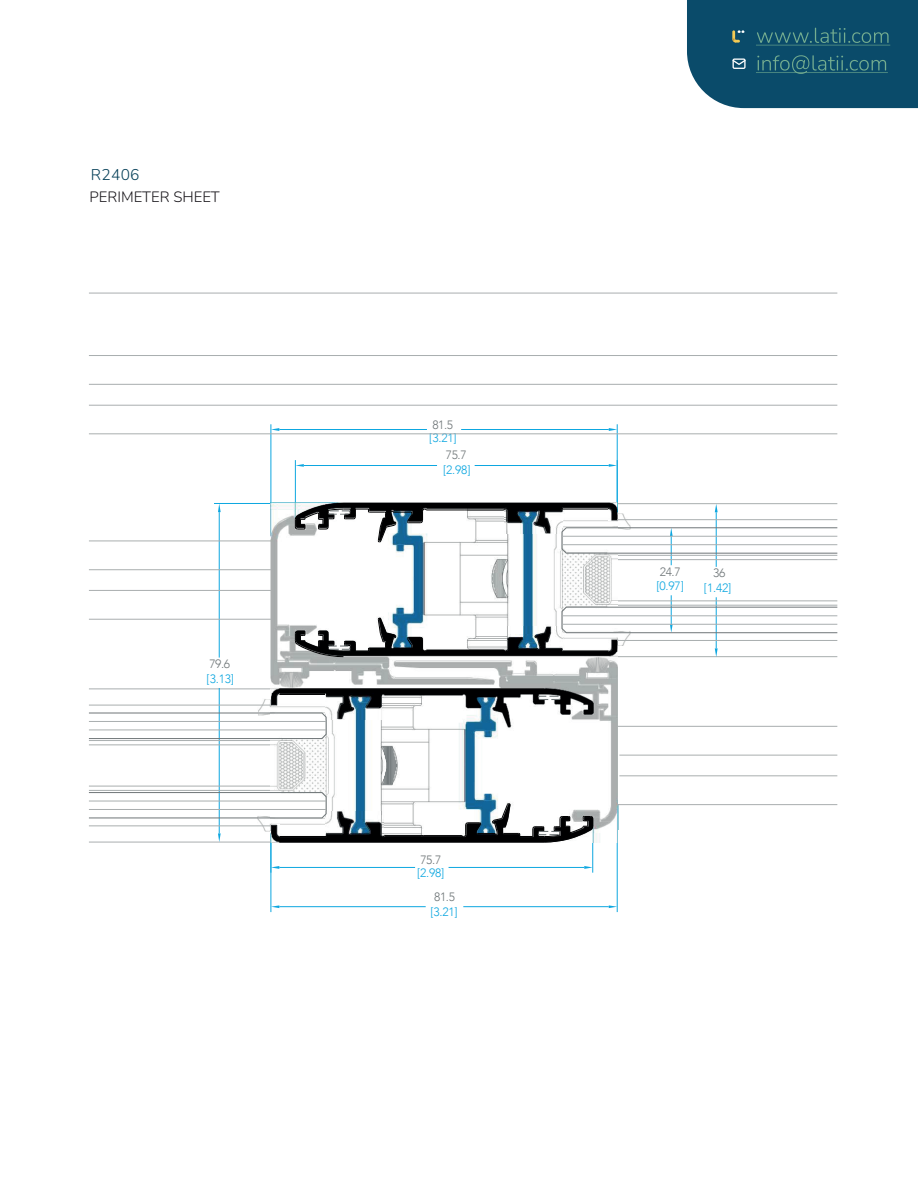
<style>
.page{position:relative;width:918px;height:1188px;background:#fff}
.page>*{position:absolute;margin:0;border:0;box-sizing:border-box;transform-origin:0 0}
.t1{font:200 15.45px "Nunito";letter-spacing:.02em;color:#033e57}
.t2{font:200 15px "Nunito";color:#171419}
.t3{font:300 12px "Avenir";letter-spacing:-.015em;color:#0da7e0}
.t4{font:300 12px "Avenir";letter-spacing:-.035em;color:#6f7678}
</style>
<div class="page">
<hr style="left:271px;top:424px;width:1px;height:113px;background:#0da7e0">
<hr style="left:279px;top:429px;width:148px;height:1px;background:#0da7e0">
<svg style="left:271px;top:428px;width:8px;height:3px"></svg>
<hr style="left:295px;top:460px;width:1px;height:63px;background:#0da7e0">
<hr style="left:304px;top:465px;width:133px;height:1px;background:#0da7e0">
<svg style="left:295px;top:464px;width:9px;height:3px"></svg>
<hr style="left:89px;top:842px;width:190px;height:1px;background:#a9aeaf">
<hr style="left:271px;top:834px;width:1px;height:78px;background:#0da7e0">
<hr style="left:279px;top:906px;width:147px;height:1px;background:#0da7e0">
<svg style="left:271px;top:905px;width:8px;height:3px"></svg>
<hr style="left:279px;top:867px;width:136px;height:1px;background:#0da7e0">
<svg style="left:271px;top:866px;width:8px;height:3px"></svg>
<hr style="left:617px;top:424px;width:1px;height:88px;background:#0da7e0">
<hr style="left:461px;top:429px;width:148px;height:1px;background:#0da7e0">
<svg style="left:609px;top:428px;width:8px;height:3px"></svg>
<hr style="left:475px;top:465px;width:134px;height:1px;background:#0da7e0">
<svg style="left:609px;top:464px;width:8px;height:3px"></svg>
<hr style="left:617px;top:800px;width:1px;height:112px;background:#0da7e0">
<hr style="left:463px;top:906px;width:146px;height:1px;background:#0da7e0">
<svg style="left:609px;top:905px;width:8px;height:3px"></svg>
<hr style="left:592px;top:822px;width:1px;height:51px;background:#0da7e0">
<hr style="left:449px;top:867px;width:135px;height:1px;background:#0da7e0">
<svg style="left:584px;top:866px;width:9px;height:3px"></svg>
<hr style="left:279px;top:842px;width:266px;height:1px;background:#000001">
<hr style="left:89px;top:434px;width:748px;height:1px;background:#a9aeaf">
<svg style="left:89px;top:503px;width:749px;height:339px"></svg>
<hr style="left:562px;top:624px;width:275px;height:1px;background:#a9aeaf">
<hr style="left:562px;top:616px;width:275px;height:1px;background:#a9aeaf">
<hr style="left:89px;top:293px;width:748px;height:1px;background:#a9aeaf">
<hr style="left:89px;top:355px;width:748px;height:1px;background:#a9aeaf">
<hr style="left:89px;top:384px;width:748px;height:1px;background:#a9aeaf">
<hr style="left:89px;top:405px;width:748px;height:1px;background:#a9aeaf">
<svg style="left:687px;top:0;width:231px;height:108px;background:#165470"></svg>
<p class="t1" style="left:91px;top:164px;width:50px">R2406</p>
<p class="t2" style="left:90px;top:186px;width:132px">PERIMETER SHEET</p>
<p class="t4" style="left:209px;top:657px;width:22px">79.6</p>
<p class="t3" style="left:207px;top:672px;width:29px">[3.13]</p>
<p class="t4" style="left:432px;top:417px;width:22px">81.5</p>
<p class="t3" style="left:429px;top:431px;width:29px">[3.21]</p>
<p class="t4" style="left:446px;top:448px;width:22px">75.7</p>
<p class="t3" style="left:443px;top:463px;width:29px">[2.98]</p>
<p class="t4" style="left:420px;top:852px;width:22px">75.7</p>
<p class="t3" style="left:417px;top:866px;width:29px">[2.98]</p>
<p class="t4" style="left:434px;top:890px;width:22px">81.5</p>
<p class="t3" style="left:430px;top:905px;width:29px">[3.21]</p>
<p class="t4" style="left:660px;top:565px;width:22px">24.7</p>
<p class="t3" style="left:656px;top:579px;width:29px">[0.97]</p>
<p class="t4" style="left:713px;top:566px;width:14px">36</p>
<p class="t3" style="left:704px;top:581px;width:29px">[1.42]</p>
</div>
